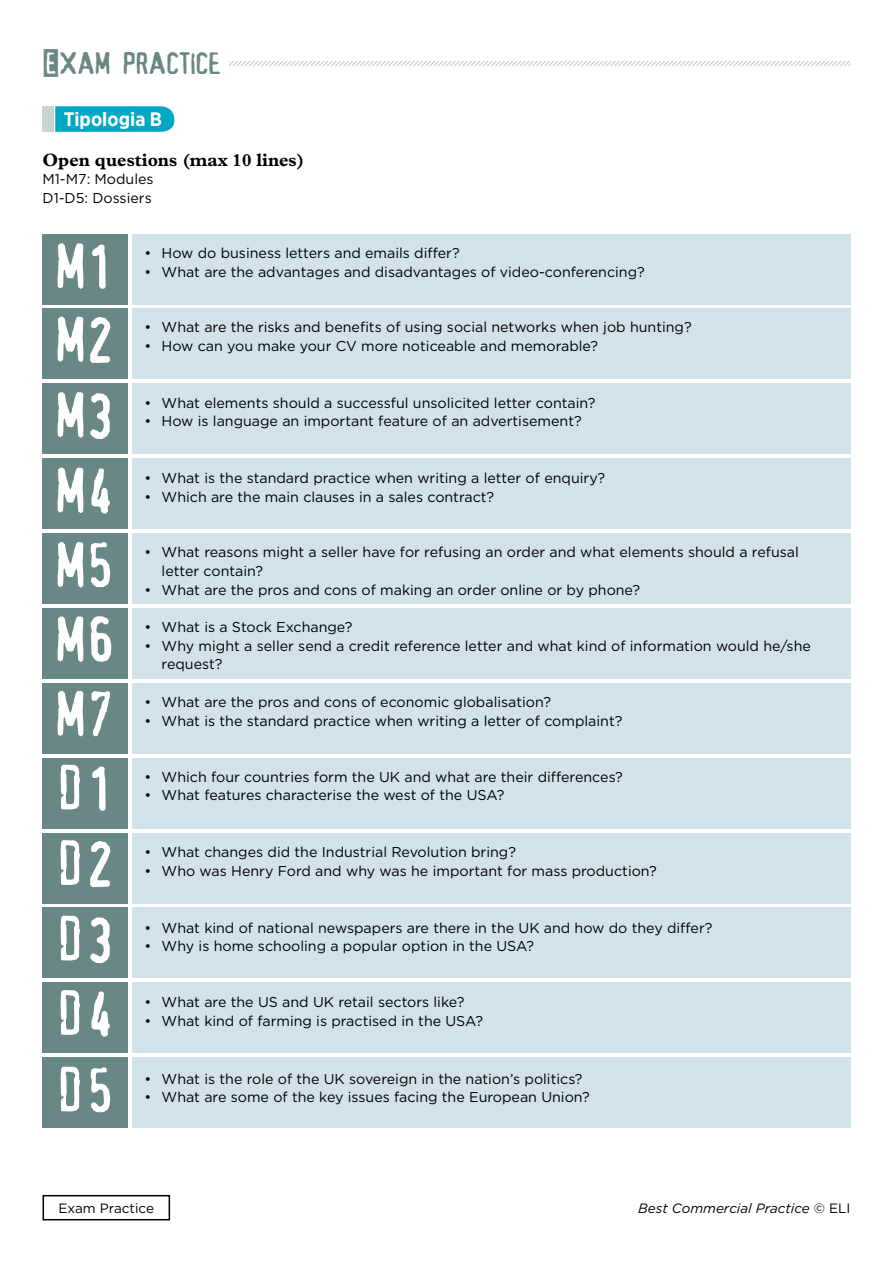
<style>
.page{position:relative;width:893px;height:1263px;background:#fff}
.page>*{position:absolute;margin:0;border:0;box-sizing:border-box;transform-origin:0 0}
.t1{font:60px/74.8px "Confidential";color:#fff;text-align:justify}
.t2{font:30px "Alias";color:#688785}
.t3{font:700 19.5px "Gotham Narrow";color:#fff}
.t4{font:700 18px "Plantin Std";color:#000}
.t5{font:14.25px/18.8px "Gotham HTF";color:#000}
.t6{font:italic 13.5px "Gotham HTF";color:#000}
.t7{font:13.5px "Gotham HTF";color:#000}
.s1{font-style:normal}
</style>
<div class="page">
<div style="left:43px;top:1195px;width:127px;height:25px;border:2px solid #000"></div>
<svg style="left:230px;top:62px;width:620px;height:4px"></svg>
<svg style="left:43px;top:106px;width:131px;height:26px;background:#1cafc8"></svg>
<div style="left:43px;top:234px;width:85px;height:70px;background:#688785"></div>
<div style="left:43px;top:309px;width:85px;height:70px;background:#688785"></div>
<div style="left:43px;top:384px;width:85px;height:70px;background:#688785"></div>
<div style="left:43px;top:458px;width:85px;height:71px;background:#688785"></div>
<div style="left:43px;top:533px;width:85px;height:71px;background:#688785"></div>
<div style="left:43px;top:608px;width:85px;height:71px;background:#688785"></div>
<div style="left:43px;top:683px;width:85px;height:71px;background:#688785"></div>
<div style="left:43px;top:758px;width:85px;height:70px;background:#688785"></div>
<div style="left:43px;top:833px;width:85px;height:70px;background:#688785"></div>
<div style="left:43px;top:908px;width:85px;height:70px;background:#688785"></div>
<div style="left:43px;top:983px;width:85px;height:70px;background:#688785"></div>
<div style="left:43px;top:1057px;width:85px;height:71px;background:#688785"></div>
<div style="left:132px;top:234px;width:718px;height:70px;background:#d1e2eb"></div>
<div style="left:132px;top:309px;width:718px;height:70px;background:#d1e2eb"></div>
<div style="left:132px;top:384px;width:718px;height:70px;background:#d1e2eb"></div>
<div style="left:132px;top:458px;width:718px;height:71px;background:#d1e2eb"></div>
<div style="left:132px;top:533px;width:718px;height:71px;background:#d1e2eb"></div>
<div style="left:132px;top:608px;width:718px;height:71px;background:#d1e2eb"></div>
<div style="left:132px;top:683px;width:718px;height:71px;background:#d1e2eb"></div>
<div style="left:132px;top:758px;width:718px;height:70px;background:#d1e2eb"></div>
<div style="left:132px;top:833px;width:718px;height:70px;background:#d1e2eb"></div>
<div style="left:132px;top:908px;width:718px;height:70px;background:#d1e2eb"></div>
<div style="left:132px;top:983px;width:718px;height:70px;background:#d1e2eb"></div>
<div style="left:132px;top:1057px;width:718px;height:71px;background:#d1e2eb"></div>
<h2 class="t2" style="left:43px;top:46px;width:180px">Exam practice</h2>
<h3 class="t3" style="left:64px;top:107px;width:100px">Tipologia B</h3>
<p class="t4" style="left:43px;top:149px;width:263px">Open questions (max 10 lines)</p>
<p class="t5" style="left:43px;top:170px;width:113px">M1-M7: Modules<br>D1-D5: Dossiers</p>
<h1 class="t1" style="left:55px;top:231px;width:62px">M1<br>M2<br>M3<br>M4<br>M5<br>M6<br>M7<br>D1<br>D2<br>D3<br>D4<br>D5</h1>
<p class="t5" style="left:145px;top:244px;width:317px">• How do business letters and emails differ?</p>
<p class="t5" style="left:145px;top:263px;width:502px">• What are the advantages and disadvantages of video-conferencing?</p>
<p class="t5" style="left:145px;top:317px;width:549px">• What are the risks and benefits of using social networks when job hunting?</p>
<p class="t5" style="left:145px;top:336px;width:455px">• How can you make your CV more noticeable and memorable?</p>
<p class="t5" style="left:145px;top:393px;width:452px">• What elements should a successful unsolicited letter contain?</p>
<p class="t5" style="left:145px;top:412px;width:439px">• How is language an important feature of an advertisement?</p>
<p class="t5" style="left:145px;top:468px;width:462px">• What is the standard practice when writing a letter of enquiry?</p>
<p class="t5" style="left:145px;top:487px;width:351px">• Which are the main clauses in a sales contract?</p>
<p class="t5" style="left:162px;top:543px;width:639px;text-indent:-17px">• What reasons might a seller have for refusing an order and what elements should a refusal letter contain?</p>
<p class="t5" style="left:145px;top:580px;width:497px">• What are the pros and cons of making an order online or by phone?</p>
<p class="t5" style="left:145px;top:617px;width:209px">• What is a Stock Exchange?</p>
<p class="t5" style="left:162px;top:636px;width:651px;text-indent:-17px">• Why might a seller send a credit reference letter and what kind of information would he/she request?</p>
<p class="t5" style="left:145px;top:692px;width:408px">• What are the pros and cons of economic globalisation?</p>
<p class="t5" style="left:145px;top:711px;width:479px">• What is the standard practice when writing a letter of complaint?</p>
<p class="t5" style="left:145px;top:767px;width:480px">• Which four countries form the UK and what are their differences?</p>
<p class="t5" style="left:145px;top:786px;width:361px">• What features characterise the west of the USA?</p>
<p class="t5" style="left:145px;top:842px;width:373px">• What changes did the Industrial Revolution bring?</p>
<p class="t5" style="left:145px;top:861px;width:514px">• Who was Henry Ford and why was he important for mass production?</p>
<p class="t5" style="left:145px;top:918px;width:569px">• What kind of national newspapers are there in the UK and how do they differ?</p>
<p class="t5" style="left:145px;top:937px;width:391px">• Why is home schooling a popular option in the USA?</p>
<p class="t5" style="left:145px;top:992px;width:321px">• What are the US and UK retail sectors like?</p>
<p class="t5" style="left:145px;top:1011px;width:340px">• What kind of farming is practised in the USA?</p>
<p class="t5" style="left:145px;top:1069px;width:439px">• What is the role of the UK sovereign in the nation’s politics?</p>
<p class="t5" style="left:145px;top:1088px;width:447px">• What are some of the key issues facing the European Union?</p>
<p class="t7" style="left:59px;top:1201px;width:97px">Exam Practice</p>
<p class="t6" style="left:638px;top:1201px;width:214px">Best Commercial Practice <span class="s1">© ELI</span></p>
</div>
